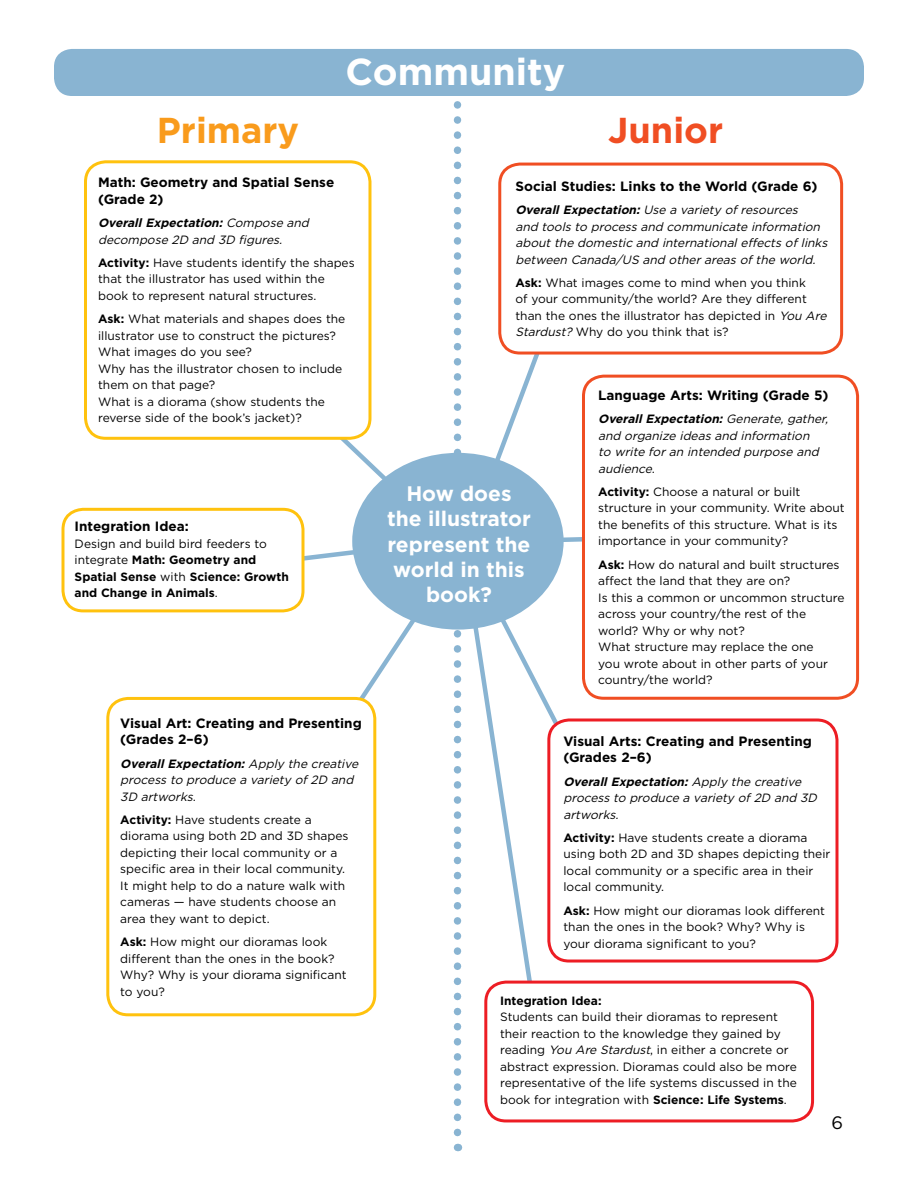
<style>
.page{position:relative;width:918px;height:1188px;background:#fff}
.page>*{position:absolute;margin:0;border:0;box-sizing:border-box;transform-origin:0 0}
.t1{font:700 37.5px "Gotham HTF";color:#fff}
.t2{font:700 36px "Gotham HTF";color:#f99b1c}
.t3{font:700 36px "Gotham HTF";color:#f04e23}
.t4{font:700 21px/25.2px "Gotham HTF";color:#fff;text-align:center}
.t5{font:18px "Gotham HTF";color:#000}
.t6{font:700 13.5px/16.5px "Gotham HTF";color:#000}
.t7{font:12px/16.5px "Gotham HTF";color:#000}
.t8{font:italic 12px/16.5px "Gotham HTF";color:#000}
.t9{font:700 12px/16.5px "Gotham HTF";color:#000}
.s1{font-weight:700}
.s2{font-weight:400}
.s3{font-style:italic}
</style>
<div class="page">
<svg style="left:282px;top:101px;width:363px;height:1032px"></svg>
<div style="left:355px;top:456px;width:205px;height:170px;background:#89b4d2;border-radius:50%"></div>
<div style="left:352px;top:453px;width:212px;height:177px;border:6px solid #89b4d2;border-radius:50%"></div>
<div style="left:86px;top:162px;width:284px;height:276px;background:#fff;border-radius:20px"></div>
<div style="left:84px;top:160px;width:287px;height:280px;border:3px solid #ffc20e;border-radius:20px"></div>
<div style="left:63px;top:509px;width:240px;height:102px;background:#fff;border-radius:20px"></div>
<div style="left:62px;top:508px;width:242px;height:104px;border:3px solid #ffc20e;border-radius:20px"></div>
<div style="left:108px;top:698px;width:267px;height:317px;background:#fff;border-radius:20px"></div>
<div style="left:106px;top:697px;width:270px;height:319px;border:3px solid #ffc20e;border-radius:20px"></div>
<div style="left:500px;top:164px;width:342px;height:189px;background:#fff;border-radius:20px"></div>
<div style="left:498px;top:163px;width:345px;height:192px;border:3px solid #f04e23;border-radius:20px"></div>
<div style="left:583px;top:376px;width:275px;height:322px;background:#fff;border-radius:20px"></div>
<div style="left:582px;top:375px;width:277px;height:325px;border:3px solid #f04e23;border-radius:20px"></div>
<div style="left:549px;top:720px;width:288px;height:241px;background:#fff;border-radius:20px"></div>
<div style="left:547px;top:718px;width:291px;height:245px;border:3px solid #ed1d24;border-radius:20px"></div>
<div style="left:486px;top:982px;width:327px;height:139px;background:#fff;border-radius:20px"></div>
<div style="left:484px;top:981px;width:330px;height:141px;border:3px solid #ed1d24;border-radius:20px"></div>
<div style="left:54px;top:49px;width:810px;height:47px;background:#89b4d2;border-radius:18px"></div>
<h1 class="t1" style="left:346px;top:50px;width:221px">Community</h1>
<h2 class="t2" style="left:157px;top:109px;width:144px">Primary</h2>
<h2 class="t3" style="left:608px;top:110px;width:116px">Junior</h2>
<p class="t6" style="left:98px;top:174px;width:238px">Math: Geometry and Spatial Sense (Grade 2)</p>
<p class="t8" style="left:98px;top:214px;width:215px"><span class="s1">OverallExpectation:</span>Compose and decompose 2D and 3D figures.</p>
<p class="t7" style="left:98px;top:254px;width:258px"><span class="s1">Activity:</span> Have students identify the shapes that the illustrator has used within the book to represent natural structures.</p>
<p class="t7" style="left:98px;top:310px;width:249px"><span class="s1">Ask:</span> What materials and shapes does the illustrator use to construct the pictures?<br>What images do you see?<br>Why has the illustrator chosen to include them on that page?<br>What is a diorama (show students the reverse side of the book’s jacket)?</p>
<p class="t6" style="left:75px;top:518px;width:116px">Integration Idea:</p>
<p class="t9" style="left:75px;top:535px;width:216px"><span class="s2">Design and build bird feeders to integrate</span> Math: Geometry and<br>Spatial Sense <span class="s2">with</span> Science: Growth and Change in Animals<span class="s2">.</span></p>
<p class="t6" style="left:120px;top:715px;width:243px">Visual Art: Creating and Presenting (Grades 2–6)</p>
<p class="t8" style="left:120px;top:755px;width:242px"><span class="s1">OverallExpectation:</span>Apply the creative process to produce a variety of 2D and<br>3D artworks.</p>
<p class="t7" style="left:120px;top:811px;width:230px"><span class="s1">Activity:</span> Have students create a diorama using both 2D and 3D shapes depicting their local community or a specific area in their local community.<br>It might help to do a nature walk with cameras — have students choose an area they want to depict.</p>
<p class="t7" style="left:120px;top:933px;width:228px"><span class="s1">Ask:</span> How might our dioramas look different than the ones in the book?<br>Why? Why is your diorama significant to you?</p>
<p class="t6" style="left:515px;top:178px;width:304px">Social Studies: Links to the World (Grade 6)</p>
<p class="t8" style="left:515px;top:202px;width:316px"><span class="s1">OverallExpectation:</span>Use a variety of resources<br>and tools to process and communicate information about the domestic and international effects of links between Canada/US and other areas of the world.</p>
<p class="t7" style="left:515px;top:274px;width:316px"><span class="s1">Ask:</span> What images come to mind when you think<br>of your community/the world? Are they different than the ones the illustrator has depicted in <span class="s3">You Are Stardust?</span> Why do you think that is?</p>
<h3 class="t4" style="left:387px;top:481px;width:145px">How does the illustrator represent the world in this book?</h3>
<p class="t6" style="left:598px;top:386px;width:232px">Language Arts: Writing (Grade 5)</p>
<p class="t8" style="left:598px;top:410px;width:234px"><span class="s1">OverallExpectation:</span> Generate, gather, and organize ideas and information<br>to write for an intended purpose and audience.</p>
<p class="t7" style="left:598px;top:483px;width:248px"><span class="s1">Activity:</span> Choose a natural or built structure in your community. Write about the benefits of this structure. What is its importance in your community?</p>
<p class="t7" style="left:598px;top:556px;width:248px"><span class="s1">Ask:</span> How do natural and built structures affect the land that they are on?<br>Is this a common or uncommon structure across your country/the rest of the world? Why or why not?<br>What structure may replace the one<br>you wrote about in other parts of your country/the world?</p>
<p class="t6" style="left:563px;top:733px;width:250px">Visual Arts: Creating and Presenting (Grades 2–6)</p>
<p class="t8" style="left:563px;top:773px;width:258px"><span class="s1">OverallExpectation:</span>Apply the creative process to produce a variety of 2D and 3D artworks.</p>
<p class="t7" style="left:563px;top:829px;width:268px"><span class="s1">Activity:</span> Have students create a diorama using both 2D and 3D shapes depicting their local community or a specific area in their local community.</p>
<p class="t7" style="left:563px;top:902px;width:263px"><span class="s1">Ask:</span> How might our dioramas look different than the ones in the book? Why? Why is your diorama significant to you?</p>
<p class="t9" style="left:500px;top:992px;width:103px">Integration Idea:</p>
<p class="t7" style="left:500px;top:1009px;width:298px">Students can build their dioramas to represent their reaction to the knowledge they gained by reading <span class="s3">You Are Stardust</span>, in either a concrete or abstract expression. Dioramas could also be more representative of the life systems discussed in the book for integration with <span class="s1">Science: Life Systems</span>.</p>
<h3 class="t5" style="left:831px;top:1112px;width:13px">6</h3>
</div>
